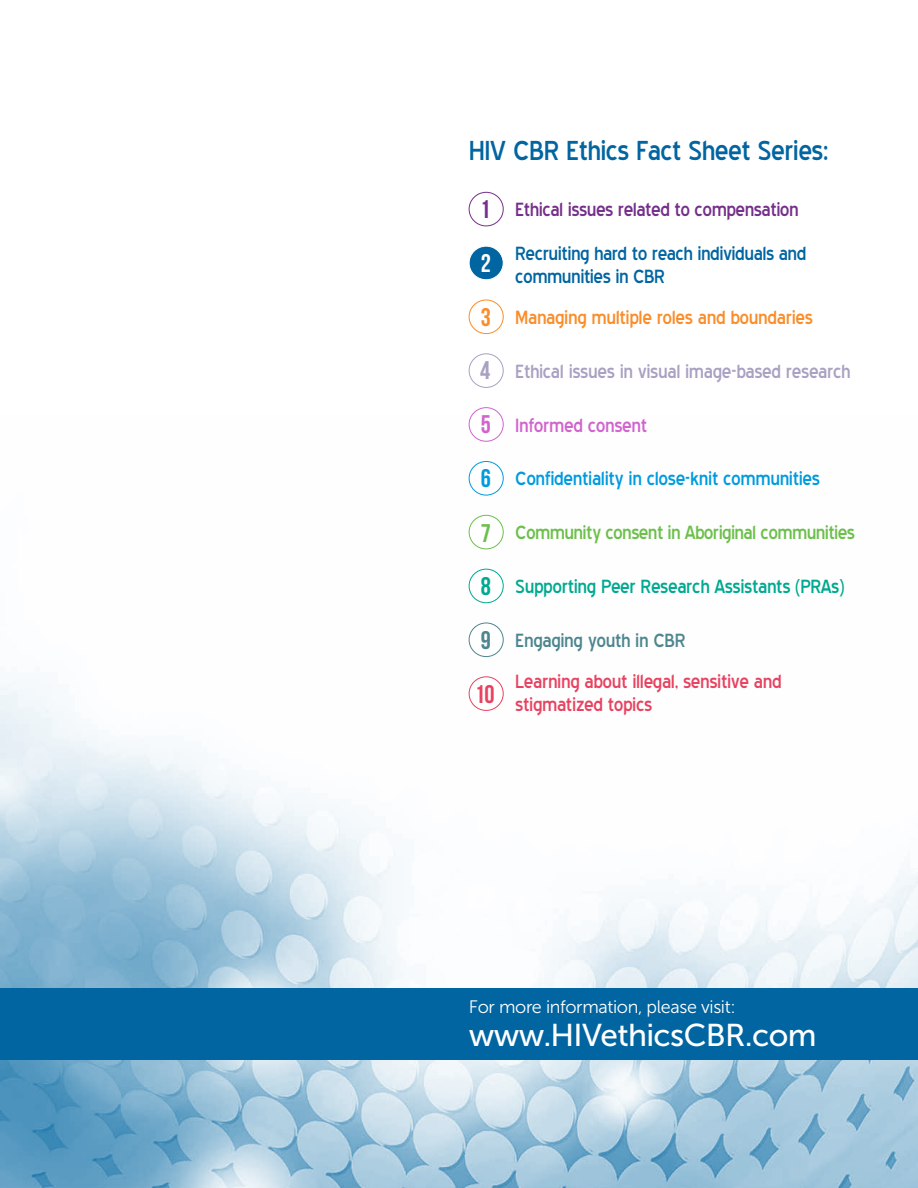
<style>
.page{position:relative;width:918px;height:1188px;background:#fff}
.page>*{position:absolute;margin:0;border:0;box-sizing:border-box;transform-origin:0 0}
.t1{font:34.5px "Blue Highway";letter-spacing:-.02em;color:#0065a1}
.t2{font:31.5px "Museo Sans 500";letter-spacing:-.02em;color:#fff}
.t3{font:25.5px "Bebas Neue";color:#e74360}
.t4{font:25.5px "Bebas Neue";color:#6cc04a}
.t5{font:25.5px "Bebas Neue";color:#00a98f}
.t6{font:25.5px "Bebas Neue";color:#4d868e}
.t7{font:25.5px "Bebas Neue";color:#752f8a}
.t8{font:25.5px "Bebas Neue";color:#fff}
.t9{font:25.5px "Bebas Neue";color:#fa8d29}
.t10{font:25.5px "Bebas Neue";color:#a9a1c2}
.t11{font:25.5px "Bebas Neue";color:#d163ce}
.t12{font:25.5px "Bebas Neue";color:#009bde}
.t13{font:24px/22.5px "Blue Highway";letter-spacing:-.025em;color:#0065a1}
.t14{font:24px/22.5px "Blue Highway";letter-spacing:-.02em;color:#e74360}
.t15{font:24px "Blue Highway";letter-spacing:-.02em;color:#a9a1c2}
.t16{font:24px "Blue Highway";letter-spacing:-.03em;color:#6cc04a}
.t17{font:24px "Blue Highway";letter-spacing:-.02em;color:#009bde}
.t18{font:24px "Blue Highway";letter-spacing:-.02em;color:#00a98f}
.t19{font:24px "Blue Highway";letter-spacing:-.025em;color:#752f8a}
.t20{font:24px "Blue Highway";letter-spacing:-.02em;color:#fa8d29}
.t21{font:24px "Blue Highway";letter-spacing:-.02em;color:#4d868e}
.t22{font:24px "Blue Highway";letter-spacing:-.02em;color:#d163ce}
.t23{font:18px "Museo Sans 300";letter-spacing:-.02em;color:#fff}
</style>
<div class="page">
<img style="left:0;top:415px;width:918px;height:773px">
<div style="left:469px;top:192px;width:35px;height:34px;border:1px solid #752f8a;border-radius:50%"></div>
<div style="left:469px;top:300px;width:35px;height:34px;border:1px solid #fa8d29;border-radius:50%"></div>
<div style="left:469px;top:353px;width:35px;height:35px;border:1px solid #a9a1c2;border-radius:50%"></div>
<div style="left:469px;top:408px;width:34px;height:33px;background:#fff;border-radius:50%"></div>
<div style="left:469px;top:407px;width:35px;height:35px;border:1px solid #d163ce;border-radius:50%"></div>
<div style="left:469px;top:461px;width:34px;height:34px;background:#fff;border-radius:50%"></div>
<div style="left:469px;top:461px;width:35px;height:34px;border:1px solid #009bde;border-radius:50%"></div>
<div style="left:469px;top:515px;width:34px;height:34px;background:#fff;border-radius:50%"></div>
<div style="left:469px;top:515px;width:35px;height:34px;border:1px solid #6cc04a;border-radius:50%"></div>
<div style="left:469px;top:569px;width:34px;height:34px;background:#fff;border-radius:50%"></div>
<div style="left:469px;top:569px;width:35px;height:34px;border:1px solid #00a98f;border-radius:50%"></div>
<div style="left:469px;top:623px;width:34px;height:34px;background:#fff;border-radius:50%"></div>
<div style="left:469px;top:623px;width:35px;height:34px;border:1px solid #4d868e;border-radius:50%"></div>
<div style="left:469px;top:677px;width:34px;height:33px;background:#fff;border-radius:50%"></div>
<div style="left:469px;top:676px;width:35px;height:35px;border:1px solid #e74360;border-radius:50%"></div>
<div style="left:469px;top:246px;width:34px;height:34px;background:#0065a1;border-radius:50%"></div>
<div style="left:469px;top:246px;width:35px;height:34px;border:1px solid #fff;border-radius:50%"></div>
<div style="left:0;top:988px;width:918px;height:72px;background:#0065a1"></div>
<h1 class="t1" style="left:469px;top:136px;width:362px">HIV CBR Ethics Fact Sheet Series:</h1>
<p class="t7" style="left:480px;top:195px;width:12px">1</p>
<p class="t8" style="left:481px;top:249px;width:12px">2</p>
<p class="t9" style="left:481px;top:303px;width:12px">3</p>
<p class="t10" style="left:480px;top:356px;width:12px">4</p>
<p class="t11" style="left:481px;top:411px;width:12px">5</p>
<p class="t12" style="left:481px;top:465px;width:12px">6</p>
<p class="t4" style="left:481px;top:519px;width:12px">7</p>
<p class="t5" style="left:481px;top:572px;width:12px">8</p>
<p class="t6" style="left:481px;top:626px;width:12px">9</p>
<p class="t3" style="left:475px;top:680px;width:21px">10</p>
<p class="t19" style="left:515px;top:199px;width:285px">Ethical issues related to compensation</p>
<p class="t13" style="left:515px;top:243px;width:293px">Recruiting hard to reach individuals and communities in CBR</p>
<p class="t20" style="left:515px;top:307px;width:299px">Managing multiple roles and boundaries</p>
<p class="t15" style="left:515px;top:361px;width:337px">Ethical issues in visual image-based research</p>
<p class="t22" style="left:515px;top:415px;width:134px">Informed consent</p>
<p class="t17" style="left:515px;top:468px;width:306px">Confidentiality in close-knit communities</p>
<p class="t16" style="left:515px;top:522px;width:341px">Community consent in Aboriginal communities</p>
<p class="t18" style="left:515px;top:576px;width:331px">Supporting Peer Research Assistants (PRAs)</p>
<p class="t21" style="left:515px;top:630px;width:172px">Engaging youth in CBR</p>
<p class="t14" style="left:515px;top:671px;width:268px">Learning about illegal, sensitive and stigmatized topics</p>
<p class="t23" style="left:469px;top:997px;width:268px">For more information, please visit:</p>
<h2 class="t2" style="left:469px;top:1018px;width:349px">www.HIVethicsCBR.com</h2>
</div>
